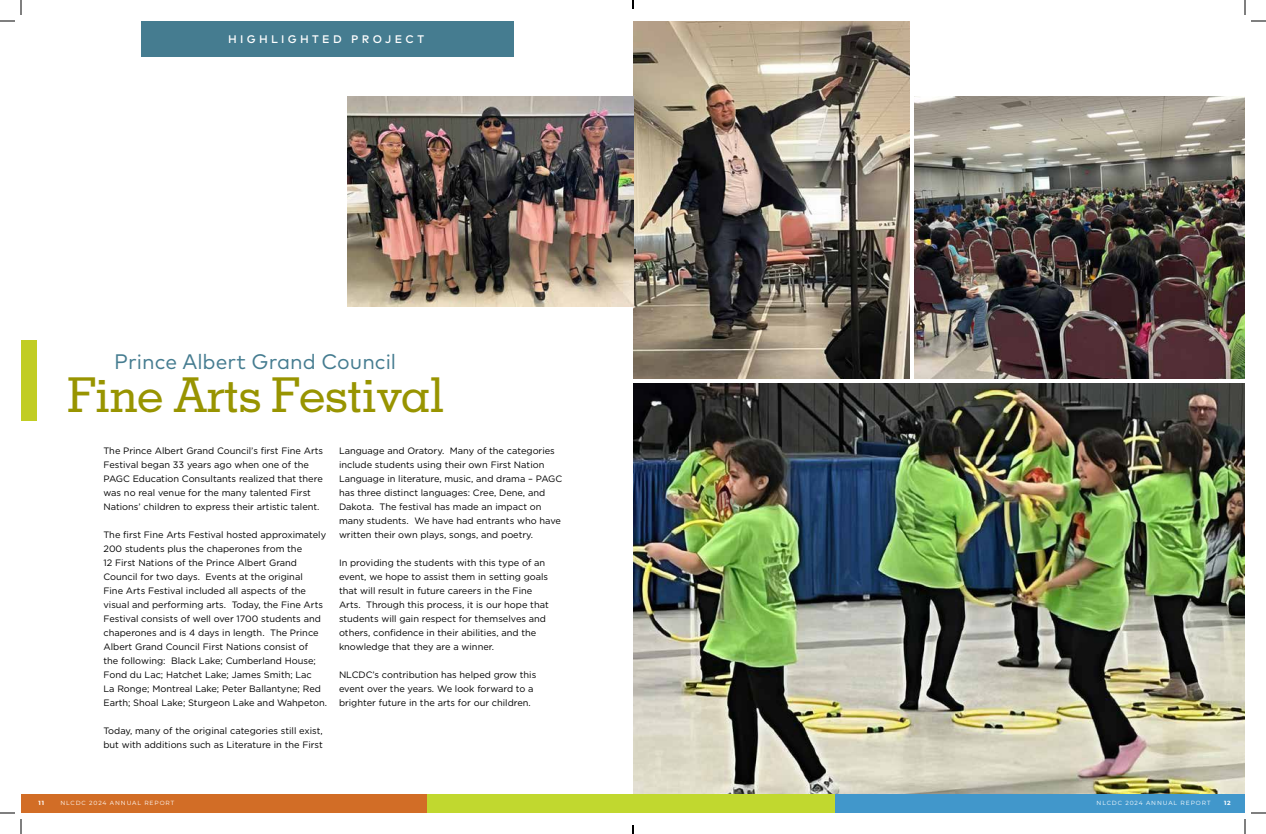
<style>
.page{position:relative;width:1266px;height:834px;background:#fff}
.page>*{position:absolute;margin:0;border:0;box-sizing:border-box;transform-origin:0 0}
.t1{font:500 48px "Memphis LT Std";letter-spacing:-.03em;color:#989400}
.t2{font:21px "Mark OT";color:#457c90}
.t3{font:500 11px "Mark OT";letter-spacing:.3em;color:#fff}
.t4{font:9.2px/14px "Gotham";color:#000}
.t5{font:6px "Montserrat";letter-spacing:.15em;color:#fff}
.t6{font:700 6px "Montserrat";color:#fff}
</style>
<div class="page">
<div style="left:21px;top:794px;width:413px;height:19px;background:#d26d26"></div>
<img style="left:633px;top:383px;width:612px;height:411px">
<div style="left:428px;top:794px;width:415px;height:19px;background:#c1d82f"></div>
<div style="left:836px;top:794px;width:409px;height:19px;background:#4197cb"></div>
<div style="left:141px;top:21px;width:373px;height:36px;background:#457c90"></div>
<img style="left:633px;top:21px;width:277px;height:358px">
<img style="left:347px;top:97px;width:286px;height:210px">
<img style="left:914px;top:96px;width:331px;height:283px">
<div style="left:21px;top:340px;width:16px;height:81px;background:#c1cd23"></div>
<svg style="left:0;top:0;width:22px;height:22px"></svg>
<svg style="left:0;top:812px;width:22px;height:22px"></svg>
<svg style="left:1244px;top:0;width:22px;height:22px"></svg>
<svg style="left:1244px;top:812px;width:22px;height:22px"></svg>
<svg style="left:632px;top:0;width:2px;height:9px"></svg>
<svg style="left:632px;top:825px;width:2px;height:9px"></svg>
<p class="t3" style="left:228px;top:32px;width:197px">HIGHLIGHTED PROJECT</p>
<h2 class="t2" style="left:114px;top:348px;width:283px">Prince Albert Grand Council</h2>
<h1 class="t1" style="left:67px;top:365px;width:380px">Fine Arts Festival</h1>
<p class="t4" style="left:103px;top:443px;width:221px">The Prince Albert Grand Council’s first Fine Arts Festival began 33 years ago when one of the PAGC Education Consultants realized that there was no real venue for the many talented First Nations’ children to express their artistic talent.</p>
<p class="t4" style="left:103px;top:527px;width:225px">The first Fine Arts Festival hosted approximately 200 students plus the chaperones from the<br>12 First Nations of the Prince Albert Grand Council for two days. Events at the original<br>Fine Arts Festival included all aspects of the visual and performing arts. Today, the Fine Arts Festival consists of well over 1700 students and chaperones and is 4 days in length. The Prince Albert Grand Council First Nations consist of<br>the following: Black Lake; Cumberland House; Fond du Lac; Hatchet Lake; James Smith; Lac<br>La Ronge; Montreal Lake; Peter Ballantyne; Red Earth; Shoal Lake; Sturgeon Lake and Wahpeton.</p>
<p class="t4" style="left:103px;top:724px;width:221px">Today, many of the original categories still exist, but with additions such as Literature in the First</p>
<p class="t4" style="left:339px;top:444px;width:225px">Language and Oratory. Many of the categories include students using their own First Nation Language in literature, music, and drama – PAGC has three distinct languages: Cree, Dene, and Dakota. The festival has made an impact on many students. We have had entrants who have written their own plays, songs, and poetry.</p>
<p class="t4" style="left:339px;top:556px;width:211px">In providing the students with this type of an event, we hope to assist them in setting goals that will result in future careers in the Fine Arts. Through this process, it is our hope that students will gain respect for themselves and others, confidence in their abilities, and the knowledge that they are a winner.</p>
<p class="t4" style="left:339px;top:668px;width:199px">NLCDC’s contribution has helped grow this event over the years. We look forward to a brighter future in the arts for our children.</p>
<p class="t6" style="left:39px;top:799px;width:7px">11</p>
<p class="t6" style="left:1224px;top:799px;width:8px">12</p>
<p class="t5" style="left:60px;top:799px;width:115px">NLCDC 2024 ANNUAL REPORT</p>
<p class="t5" style="left:1097px;top:799px;width:115px">NLCDC 2024 ANNUAL REPORT</p>
</div>
